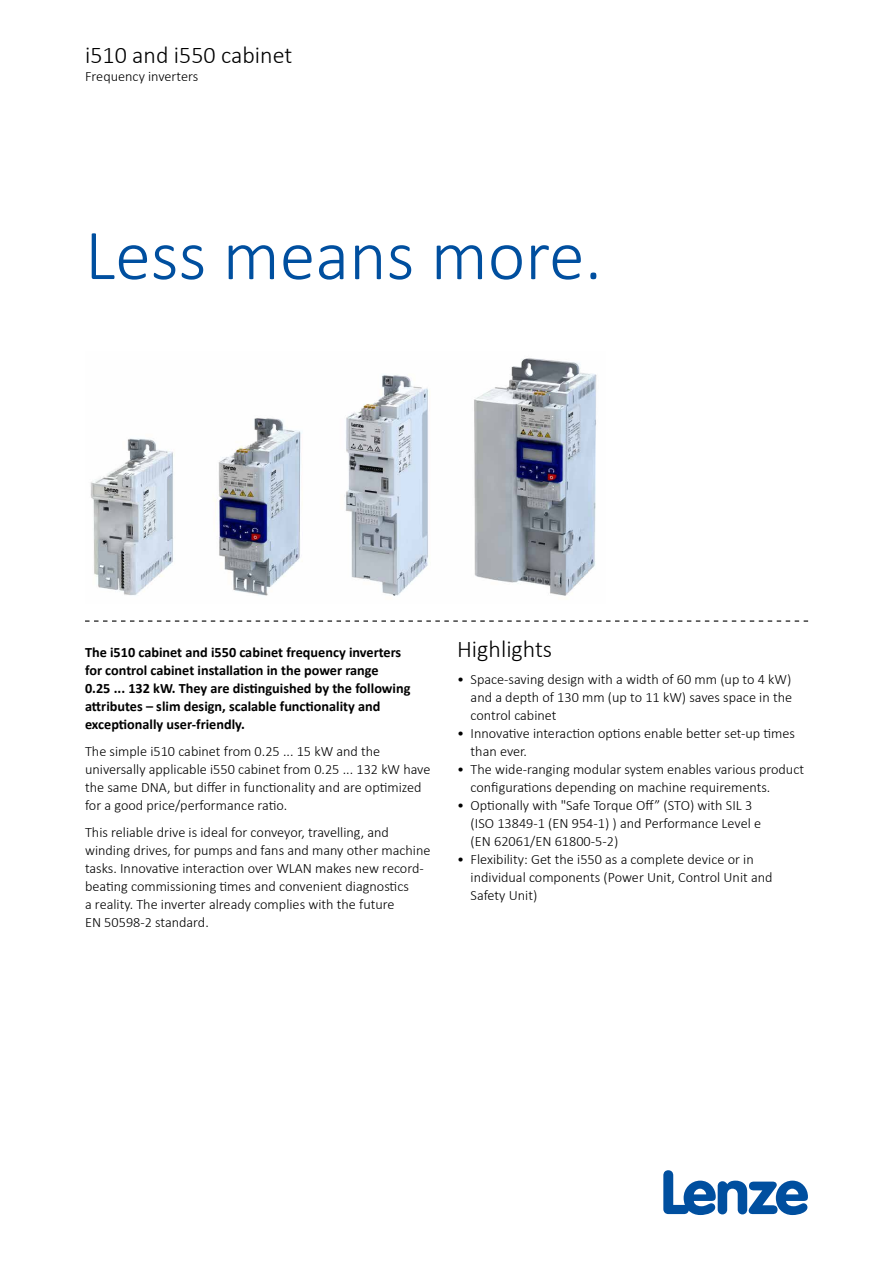
<style>
.page{position:relative;width:893px;height:1263px;background:#fff}
.page>*{position:absolute;margin:0;border:0;box-sizing:border-box;transform-origin:0 0}
.t1{font:300 72px "Calibri";color:#004f9f}
.t2{font:300 24px "Calibri";color:#000}
.t3{font:300 14.25px/18px "Calibri";color:#000}
.t4{font:700 14.25px/18px "Calibri";color:#000}
</style>
<div class="page">
<svg style="left:663px;top:1170px;width:145px;height:45px"></svg>
<svg style="left:85px;top:620px;width:723px;height:2px"></svg>
<img style="left:90px;top:358px;width:507px;height:238px">
<h2 class="t2" style="left:85px;top:40px;width:209px">i510 and i550 cabinet</h2>
<p class="t3" style="left:85px;top:67px;width:115px">Frequency inverters</p>
<h1 class="t1" style="left:85px;top:210px;width:519px">Less means more.</h1>
<p class="t4" style="left:85px;top:643px;width:327px">The i510 cabinet and i550 cabinet frequency inverters for control cabinet installation in the power range<br>0.25 ... 132 kW. They are distinguished by the following attributes – slim design, scalable functionality and exceptionally user-friendly.</p>
<p class="t3" style="left:85px;top:742px;width:347px">The simple i510 cabinet from 0.25 ... 15 kW and the universally applicable i550 cabinet from 0.25 ... 132 kW have the same DNA, but differ in functionality and are optimized for a good price/performance ratio.</p>
<p class="t3" style="left:85px;top:823px;width:347px">This reliable drive is ideal for conveyor, travelling, and winding drives, for pumps and fans and many other machine tasks. Innovative interaction over WLAN makes new record&shy;beating commissioning times and convenient diagnostics<br>a reality. The inverter already complies with the future<br>EN 50598-2 standard.</p>
<h2 class="t2" style="left:457px;top:634px;width:97px">Highlights</h2>
<p class="t3" style="left:471px;top:670px;width:323px;text-align:justify;text-indent:-13px">• Space-saving design with a width of 60 mm (up to 4 kW) and a depth of 130 mm (up to 11 kW) saves space in the control cabinet</p>
<p class="t3" style="left:471px;top:724px;width:326px;text-indent:-13px">• Innovative interaction options enable better set-up times than ever.</p>
<p class="t3" style="left:471px;top:760px;width:335px;text-indent:-13px">• The wide-ranging modular system enables various product configurations depending on machine requirements.</p>
<p class="t3" style="left:471px;top:796px;width:292px;text-indent:-13px">• Optionally with "Safe Torque Off” (STO) with SIL 3 (ISO 13849-1 (EN 954-1) ) and Performance Level e (EN 62061/EN 61800-5-2)</p>
<p class="t3" style="left:471px;top:850px;width:304px;text-indent:-13px">• Flexibility: Get the i550 as a complete device or in individual components (Power Unit, Control Unit and<br>Safety Unit)</p>
</div>
